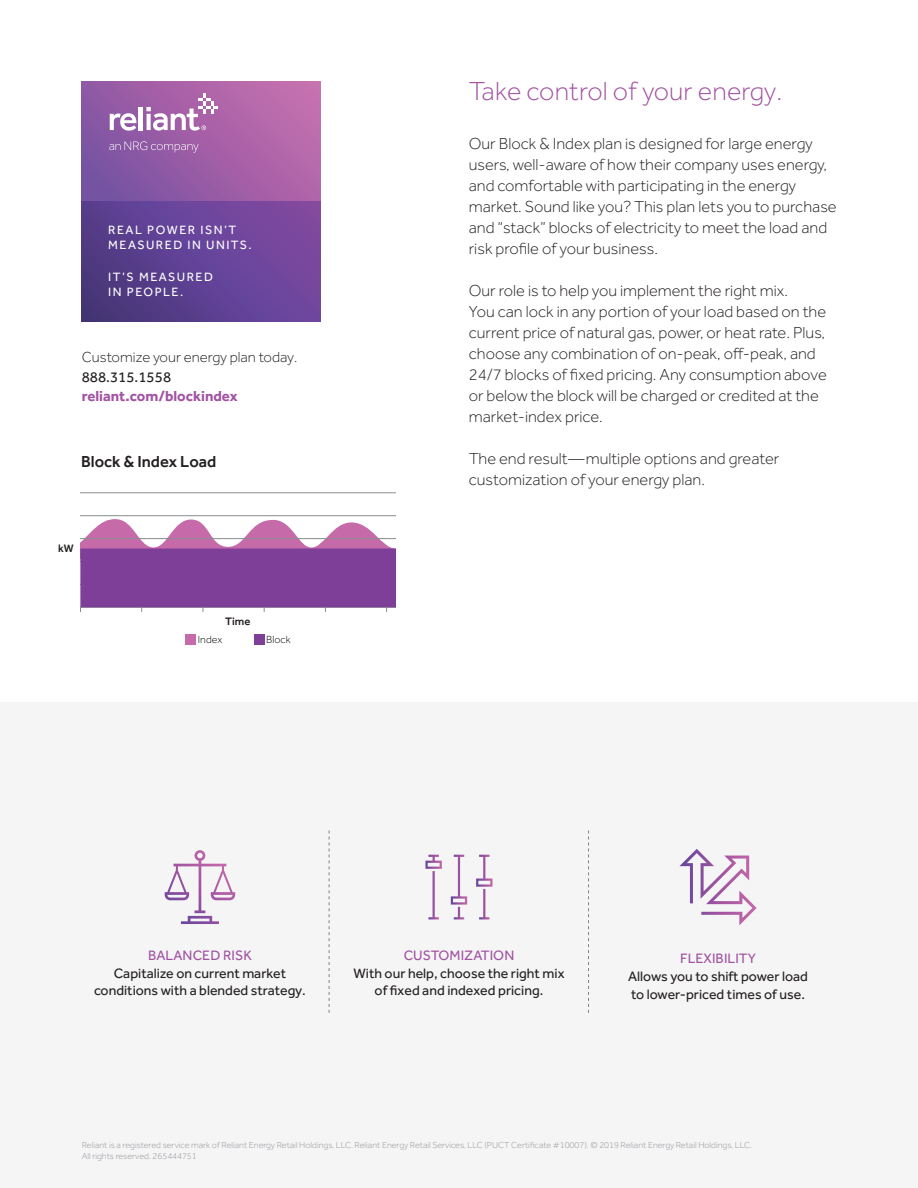
<style>
.page{position:relative;width:918px;height:1188px;background:#fff}
.page>*{position:absolute;margin:0;border:0;box-sizing:border-box;transform-origin:0 0}
.Headline__Light_Blue{font:300 27px "Effra";letter-spacing:.005em;color:#a153a1}
.Body_Copy{font:300 16.5px/21px "Effra";color:#231f20}
.Body_Copy-2{font:500 16.5px "Effra";color:#231f20}
.Small_Copy{font:300 15px "Effra";color:#231f20}
.Small_Copy-2{font:700 15px "Effra";color:#a153a1}
.Small_Copy-3{font:15px "Effra";color:#231f20}
.t1{font:14.1px/17.5px "Effra";color:#231f20;text-align:center}
.t2{font:14.1px "Effra";letter-spacing:.005em;color:#a153a1}
.All_Caps_Copy__White{font:12.45px/15.6px "Effra";letter-spacing:.12em;color:#fff}
.t3{font:500 11.25px "Effra";color:#231f20}
.t4{font:300 10.65px "Effra";color:#050504}
.t5{font:300 9px/10.8px "Effra";color:#939598}
</style>
<div class="page">
<div style="left:0;top:702px;width:918px;height:486px;background:#f5f5f6"></div>
<svg style="left:165px;top:850px;width:70px;height:74px"></svg>
<svg style="left:425px;top:855px;width:17px;height:64px"></svg>
<svg style="left:451px;top:855px;width:16px;height:64px"></svg>
<svg style="left:476px;top:855px;width:17px;height:64px"></svg>
<svg style="left:679px;top:849px;width:78px;height:76px"></svg>
<svg style="left:329px;top:831px;width:1px;height:182px"></svg>
<svg style="left:588px;top:831px;width:1px;height:182px"></svg>
<div style="left:254px;top:634px;width:10px;height:10px;background:#7e3f98"></div>
<div style="left:186px;top:634px;width:10px;height:10px;background:#c66aaa"></div>
<hr style="left:80px;top:493px;width:315px;height:1px;background:#8b8d90">
<hr style="left:80px;top:515px;width:315px;height:1px;background:#8b8d90">
<svg style="left:80px;top:519px;width:315px;height:93px"></svg>
<hr style="left:80px;top:538px;width:315px;height:1px;background:#8b8d90">
<svg style="left:82px;top:81px;width:239px;height:120px;background:#a060a7"></svg>
<svg style="left:82px;top:201px;width:239px;height:120px;background:#634193"></svg>
<svg style="left:110px;top:113px;width:26px;height:18px"></svg>
<hr style="left:139px;top:107px;width:4px;height:23px;background:#fff">
<svg style="left:109px;top:141px;width:90px;height:12px"></svg>
<svg style="left:146px;top:94px;width:72px;height:37px"></svg>
<p class="All_Caps_Copy__White" style="left:108px;top:222px;width:145px">REAL POWER ISN’T<br>MEASURED IN UNITS.</p>
<p class="All_Caps_Copy__White" style="left:108px;top:268px;width:106px">IT’S MEASURED<br>IN PEOPLE.</p>
<p class="Small_Copy" style="left:82px;top:349px;width:217px">Customize your energy plan today.</p>
<p class="Small_Copy-3" style="left:82px;top:368px;width:91px">888.315.1558</p>
<p class="Small_Copy-2" style="left:82px;top:387px;width:158px">reliant.com/blockindex</p>
<p class="Body_Copy-2" style="left:81px;top:452px;width:137px">Block &amp; Index Load</p>
<p class="t3" style="left:58px;top:542px;width:17px">kW</p>
<p class="t3" style="left:225px;top:615px;width:27px">Time</p>
<p class="t4" style="left:198px;top:633px;width:26px">Index</p>
<p class="t4" style="left:266px;top:633px;width:26px">Block</p>
<p class="Headline__Light_Blue" style="left:469px;top:76px;width:315px">Take control of your energy.</p>
<p class="Body_Copy" style="left:469px;top:133px;width:370px">Our Block &amp; Index plan is designed for large energy users, well-aware of how their company uses energy, and comfortable with participating in the energy market. Sound like you? This plan lets you to purchase and “stack” blocks of electricity to meet the load and risk profile of your business.</p>
<p class="Body_Copy" style="left:469px;top:280px;width:360px">Our role is to help you implement the right mix.<br>You can lock in any portion of your load based on the current price of natural gas, power, or heat rate. Plus, choose any combination of on-peak, off-peak, and 24/7 blocks of fixed pricing. Any consumption above or below the block will be charged or credited at the market-index price.</p>
<p class="Body_Copy" style="left:469px;top:448px;width:312px">The end result—multiple options and greater customization of your energy plan.</p>
<p class="t2" style="left:148px;top:947px;width:105px">BALANCED RISK</p>
<p class="t1" style="left:94px;top:964px;width:213px">Capitalize on current market conditions with a blended strategy.</p>
<p class="t2" style="left:404px;top:947px;width:112px">CUSTOMIZATION</p>
<p class="t1" style="left:354px;top:964px;width:213px">With our help, choose the right mix of fixed and indexed pricing.</p>
<p class="t2" style="left:680px;top:950px;width:77px">FLEXIBILITY</p>
<p class="t1" style="left:628px;top:967px;width:181px;text-align:left">Allows you to shift power load to lower-priced times of use.</p>
<p class="t5" style="left:82px;top:1139px;width:672px">Reliant is a registered service mark of Reliant Energy Retail Holdings, LLC. Reliant Energy Retail Services, LLC (PUCT Certificate #10007). © 2019 Reliant Energy Retail Holdings, LLC.<br>All rights reserved. 265444751</p>
</div>
